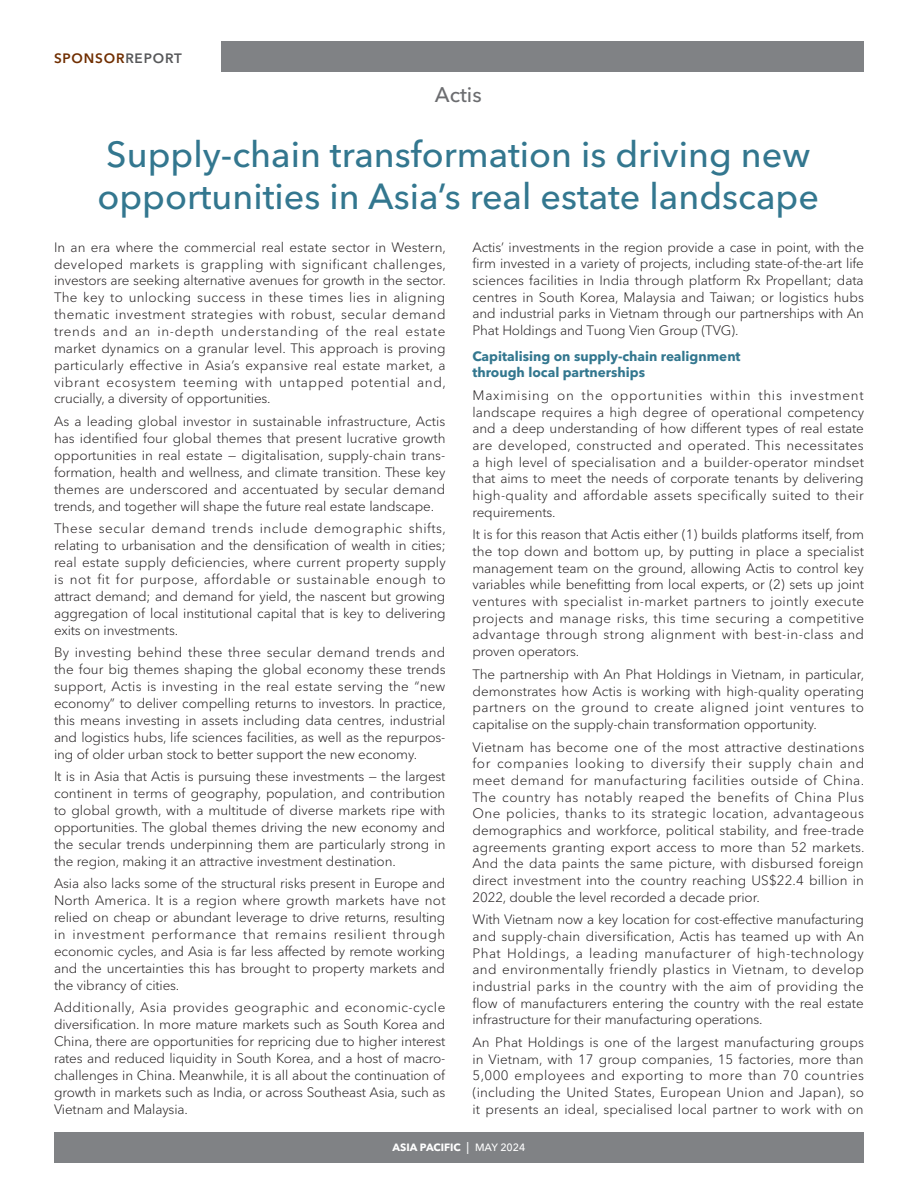
<style>
.page{position:relative;width:918px;height:1188px;background:#fff}
.page>*{position:absolute;margin:0;border:0;box-sizing:border-box;transform-origin:0 0}
.Story_Headline-1_Line{font:500 36px/42px "Avenir Next LT Pro";color:#33778f}
.Company_Name{font:500 21px "Avenir Next LT Pro";color:#6c6d70}
.Section-Interview_Text{font:300 13.5px/16.8px "Avenir Next LT Pro";letter-spacing:-.01em;color:#231f20;text-align:justify}
.Subhead{font:700 13.5px/16.6px "Avenir Next LT Pro";color:#33778f}
.t1{font:600 13.5px "Avenir Next LT Pro";letter-spacing:.06em;color:#702e00}
.t2{font:700 10.5px "Avenir Next LT Pro";color:#fff}
.s1{color:#57585a}
.s2{font-weight:500;font-size:12px}
.s3{font-weight:500}
</style>
<div class="page">
<div style="left:221px;top:42px;width:697px;height:30px;background:#808285"></div>
<div style="left:54px;top:1132px;width:864px;height:31px;background:#808285"></div>
<div style="left:864px;top:39px;width:54px;height:36px;background:#fff"></div>
<div style="left:864px;top:1130px;width:54px;height:36px;background:#fff"></div>
<p class="t1" style="left:54px;top:50px;width:129px">SPONSOR<span class="s1">REPORT</span></p>
<p class="Company_Name" style="left:435px;top:82px;width:48px">Actis</p>
<p class="Story_Headline-1_Line" style="left:98px;top:133px;width:723px">Supply-chain transformation is driving new opportunities in Asia’s real estate landscape</p>
<p class="Section-Interview_Text" style="left:54px;top:239px;width:394px">In an era where the commercial real estate sector in Western, developed markets is grappling with significant challenges, investors are seeking alternative avenues for growth in the sector.<br>The key to unlocking success in these times lies in aligning thematic investment strategies with robust, secular demand trends and an in-depth understanding of the real estate market dynamics on a granular level. This approach is proving particularly effective in Asia’s expansive real estate market, a vibrant ecosystem teeming with untapped potential and, crucially, a diversity of opportunities.</p>
<p class="Section-Interview_Text" style="left:54px;top:413px;width:393px">As a leading global investor in sustainable infrastructure, Actis has identified four global themes that present lucrative growth opportunities in real estate — digitalisation, supply-chain trans&shy;formation, health and wellness, and climate transition. These key themes are underscored and accentuated by secular demand trends, and together will shape the future real estate landscape.</p>
<p class="Section-Interview_Text" style="left:54px;top:520px;width:394px">These secular demand trends include demographic shifts, relating to urbanisation and the densification of wealth in cities; real estate supply deficiencies, where current property supply is not fit for purpose, affordable or sustainable enough to attract demand; and demand for yield, the nascent but growing aggregation of local institutional capital that is key to delivering exits on investments.</p>
<p class="Section-Interview_Text" style="left:54px;top:644px;width:393px">By investing behind these three secular demand trends and the four big themes shaping the global economy these trends support, Actis is investing in the real estate serving the “new economy” to deliver compelling returns to investors. In practice, this means investing in assets including data centres, industrial and logistics hubs, life sciences facilities, as well as the repurpos&shy;ing of older urban stock to better support the new economy.</p>
<p class="Section-Interview_Text" style="left:54px;top:768px;width:393px">It is in Asia that Actis is pursuing these investments — the largest continent in terms of geography, population, and contribution to global growth, with a multitude of diverse markets ripe with opportunities. The global themes driving the new economy and the secular trends underpinning them are particularly strong in the region, making it an attractive investment destination.</p>
<p class="Section-Interview_Text" style="left:54px;top:875px;width:393px">Asia also lacks some of the structural risks present in Europe and North America. It is a region where growth markets have not relied on cheap or abundant leverage to drive returns, resulting in investment performance that remains resilient through economic cycles, and Asia is far less affected by remote working and the uncertainties this has brought to property markets and the vibrancy of cities.</p>
<p class="Section-Interview_Text" style="left:54px;top:999px;width:393px">Additionally, Asia provides geographic and economic-cycle diversification. In more mature markets such as South Korea and China, there are opportunities for repricing due to higher interest rates and reduced liquidity in South Korea, and a host of macro&shy;challenges in China. Meanwhile, it is all about the continuation of growth in markets such as India, or across Southeast Asia, such as Vietnam and Malaysia.</p>
<p class="Section-Interview_Text" style="left:472px;top:239px;width:393px">Actis’ investments in the region provide a case in point, with the firm invested in a variety of projects, including state-of-the-art life sciences facilities in India through platform Rx Propellant; data centres in South Korea, Malaysia and Taiwan; or logistics hubs and industrial parks in Vietnam through our partnerships with An Phat Holdings and Tuong Vien Group (TVG).</p>
<p class="Subhead" style="left:472px;top:348px;width:270px">Capitalising on supply-chain realignment through local partnerships</p>
<p class="Section-Interview_Text" style="left:472px;top:387px;width:393px">Maximising on the opportunities within this investment landscape requires a high degree of operational competency and a deep understanding of how different types of real estate are developed, constructed and operated. This necessitates a high level of specialisation and a builder-operator mindset that aims to meet the needs of corporate tenants by delivering high-quality and affordable assets specifically suited to their requirements.</p>
<p class="Section-Interview_Text" style="left:472px;top:526px;width:393px">It is for this reason that Actis either (1) builds platforms itself, from the top down and bottom up, by putting in place a specialist management team on the ground, allowing Actis to control key variables while benefitting from local experts, or (2) sets up joint ventures with specialist in-market partners to jointly execute projects and manage risks, this time securing a competitive advantage through strong alignment with best-in-class and proven operators.</p>
<p class="Section-Interview_Text" style="left:472px;top:666px;width:393px">The partnership with An Phat Holdings in Vietnam, in particular, demonstrates how Actis is working with high-quality operating partners on the ground to create aligned joint ventures to capitalise on the supply-chain transformation opportunity.</p>
<p class="Section-Interview_Text" style="left:472px;top:738px;width:394px">Vietnam has become one of the most attractive destinations for companies looking to diversify their supply chain and meet demand for manufacturing facilities outside of China.<br>The country has notably reaped the benefits of China Plus One policies, thanks to its strategic location, advantageous demographics and workforce, political stability, and free-trade agreements granting export access to more than 52 markets.<br>And the data paints the same picture, with disbursed foreign direct investment into the country reaching US$22.4 billion in 2022, double the level recorded a decade prior.</p>
<p class="Section-Interview_Text" style="left:472px;top:911px;width:393px">With Vietnam now a key location for cost-effective manufacturing and supply-chain diversification, Actis has teamed up with An Phat Holdings, a leading manufacturer of high-technology and environmentally friendly plastics in Vietnam, to develop industrial parks in the country with the aim of providing the flow of manufacturers entering the country with the real estate infrastructure for their manufacturing operations.</p>
<p class="Section-Interview_Text" style="left:472px;top:1034px;width:393px">An Phat Holdings is one of the largest manufacturing groups in Vietnam, with 17 group companies, 15 factories, more than 5,000 employees and exporting to more than 70 countries (including the United States, European Union and Japan), so it presents an ideal, specialised local partner to work with on</p>
<p class="t2" style="left:393px;top:1141px;width:134px">ASIA PACIFIC <span class="s2">|</span> <span class="s3">MAY 2024</span></p>
</div>
